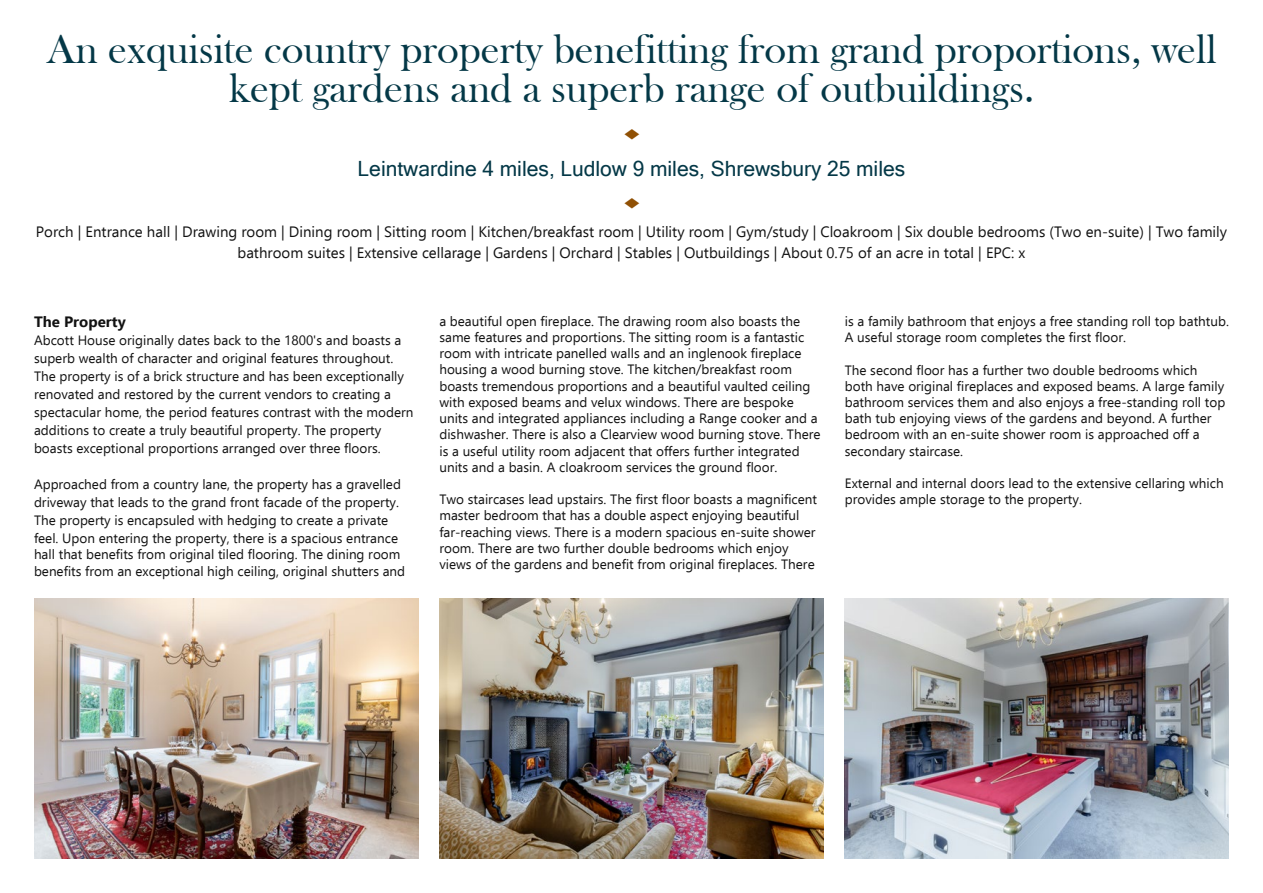
<style>
.page{position:relative;width:1263px;height:893px;background:#fff}
.page>*{position:absolute;margin:0;border:0;box-sizing:border-box;transform-origin:0 0}
.t1{font:42px/39px "Bask Old Face";color:#043847;text-align:center}
.t2{font:21px "Microsoft Sans Serif";color:#043847}
.t3{font:15px/21px "Ebrima";color:#121212;text-align:center}
.t4{font:700 15px "Ebrima";color:#121212}
.t5{font:13.5px/16.2px "Ebrima";color:#121212}
</style>
<div class="page">
<img style="left:34px;top:598px;width:384px;height:261px">
<img style="left:439px;top:598px;width:384px;height:261px">
<img style="left:845px;top:598px;width:384px;height:261px">
<h1 class="t1" style="left:47px;top:30px;width:1171px">An exquisite country property benefitting from grand proportions, well kept gardens and a superb range of outbuildings.</h1>
<h2 class="t2" style="left:358px;top:155px;width:549px">Leintwardine 4 miles, Ludlow 9 miles, Shrewsbury 25 miles</h2>
<p class="t3" style="left:36px;top:221px;width:1193px">Porch | Entrance hall | Drawing room | Dining room | Sitting room | Kitchen/breakfast room | Utility room | Gym/study | Cloakroom | Six double bedrooms (Two en-suite) | Two family bathroom suites | Extensive cellarage | Gardens | Orchard | Stables | Outbuildings | About 0.75 of an acre in total | EPC: x</p>
<p class="t4" style="left:34px;top:311px;width:93px">The Property</p>
<p class="t5" style="left:34px;top:331px;width:381px;line-height:18px">Abcott House originally dates back to the 1800's and boasts a superb wealth of character and original features throughout.<br>The property is of a brick structure and has been exceptionally renovated and restored by the current vendors to creating a spectacular home, the period features contrast with the modern additions to create a truly beautiful property. The property boasts exceptional proportions arranged over three floors.</p>
<p class="t5" style="left:34px;top:475px;width:368px;line-height:18px">Approached from a country lane, the property has a gravelled driveway that leads to the grand front facade of the property.<br>The property is encapsuled with hedging to create a private feel. Upon entering the property, there is a spacious entrance</p>
<p class="t5" style="left:34px;top:546px;width:373px">hall that benefits from original tiled flooring. The dining room benefits from an exceptional high ceiling, original shutters and</p>
<p class="t5" style="left:439px;top:313px;width:383px">a beautiful open fireplace. The drawing room also boasts the same features and proportions. The sitting room is a fantastic room with intricate panelled walls and an inglenook fireplace housing a wood burning stove. The kitchen/breakfast room boasts tremendous proportions and a beautiful vaulted ceiling with exposed beams and velux windows. There are bespoke units and integrated appliances including a Range cooker and a dishwasher. There is also a Clearview wood burning stove. There is a useful utility room adjacent that offers further integrated units and a basin. A cloakroom services the ground floor.</p>
<p class="t5" style="left:439px;top:491px;width:379px">Two staircases lead upstairs. The first floor boasts a magnificent master bedroom that has a double aspect enjoying beautiful far-reaching views. There is a modern spacious en-suite shower room. There are two further double bedrooms which enjoy views of the gardens and benefit from original fireplaces. There</p>
<p class="t5" style="left:845px;top:313px;width:386px">is a family bathroom that enjoys a free standing roll top bathtub.<br>A useful storage room completes the first floor.</p>
<p class="t5" style="left:845px;top:361px;width:382px">The second floor has a further two double bedrooms which both have original fireplaces and exposed beams. A large family bathroom services them and also enjoys a free-standing roll top bath tub enjoying views of the gardens and beyond. A further bedroom with an en-suite shower room is approached off a secondary staircase.</p>
<p class="t5" style="left:845px;top:475px;width:380px">External and internal doors lead to the extensive cellaring which provides ample storage to the property.</p>
</div>
